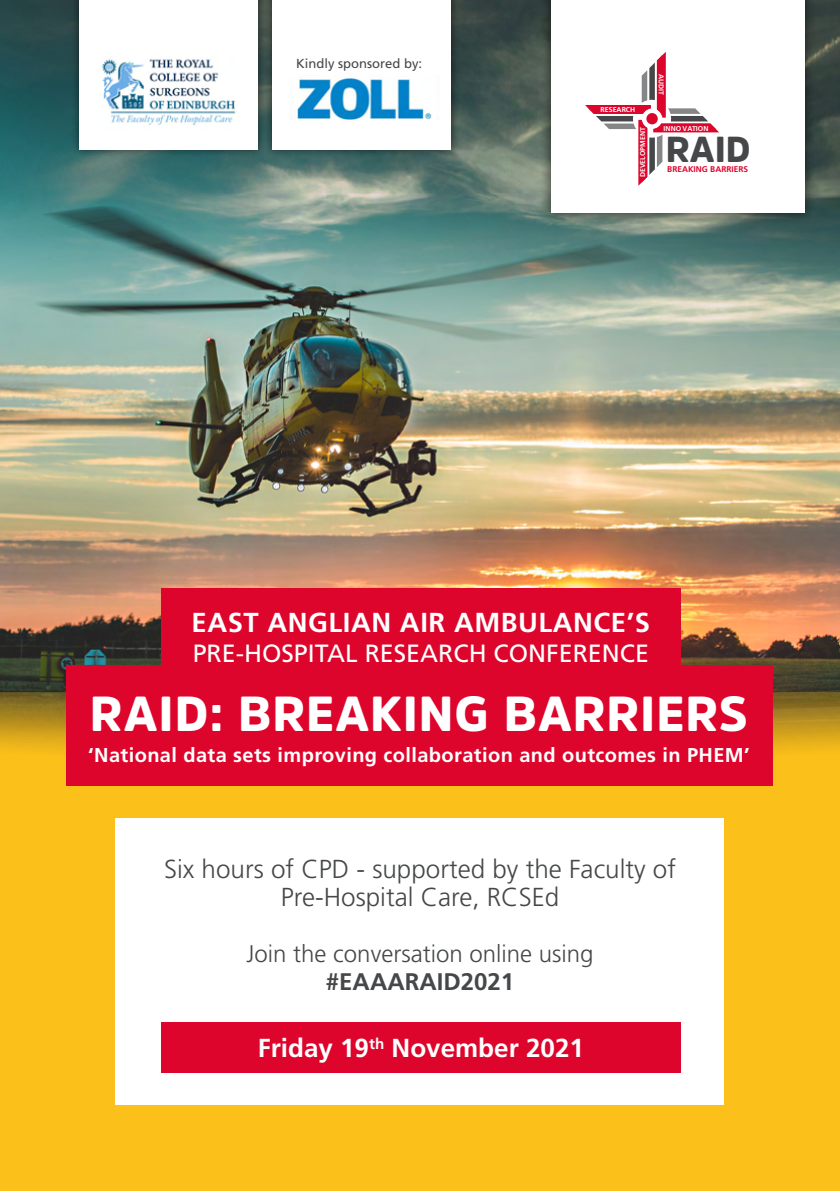
<style>
.page{position:relative;width:840px;height:1191px;background:#fff}
.page>*{position:absolute;margin:0;border:0;box-sizing:border-box;transform-origin:0 0}
.t1{font:900 48.8px "Amsi Pro";letter-spacing:.02em;color:#fff}
.t2{font:900 35.8px "Amsi Pro";color:#454749}
.t3{font:700 27.4px "Frutiger LT Std";letter-spacing:.02em;color:#fff}
.t4{font:300 26px/28px "Frutiger LT Std";color:#454749;text-align:center}
.t5{font:700 26px "Frutiger LT Std";color:#fff}
.t6{font:25px "Frutiger LT Std";color:#fff}
.t7{font:300 24px "Frutiger LT Std";color:#454749}
.t8{font:700 24px "Frutiger LT Std";color:#454749}
.t9{font:700 20px "Frutiger LT Std";letter-spacing:.02em;color:#fff}
.t10{font:13px "Frutiger LT Std";color:#454749}
.t11{font:700 8.4px "Frutiger LT Std";color:#dd052b}
.t12{font:700 7px "Frutiger LT Std";color:#fff}
</style>
<div class="page">
<img style="left:0;top:193px;width:839px;height:499px">
<div style="left:0;top:692px;width:839px;height:499px;background:#fcc01a"></div>
<img style="left:0;top:0;width:839px;height:193px">
<div style="left:264px;top:0;width:195px;height:157px;background:#000;opacity:.5"></div>
<div style="left:273px;top:0;width:178px;height:149px;background:#fff"></div>
<svg style="left:115px;top:818px;width:608px;height:286px"></svg>
<div style="left:161px;top:1022px;width:519px;height:50px;background:#dd052b"></div>
<div style="left:539px;top:0;width:276px;height:224px;background:#000;opacity:.5"></div>
<div style="left:550px;top:0;width:254px;height:213px;background:#fff"></div>
<div style="left:71px;top:0;width:195px;height:157px;background:#000;opacity:.5"></div>
<div style="left:79px;top:0;width:178px;height:149px;background:#fff"></div>
<svg style="left:585px;top:52px;width:133px;height:134px"></svg>
<div style="left:66px;top:665px;width:705px;height:120px;background:#dd052b"></div>
<div style="left:161px;top:588px;width:519px;height:97px;background:#dd052b"></div>
<img style="left:102px;top:59px;width:134px;height:67px">
<img style="left:291px;top:76px;width:141px;height:44px">
<p class="t10" style="left:296px;top:56px;width:127px">Kindly sponsored by:</p>
<p class="t12" style="left:600px;top:105px;width:36px">RESEARCH</p>
<p class="t12" style="left:638px;top:177px;width:52px;rotate:-90deg">DEVELOPMENT</p>
<p class="t12" style="left:665px;top:74px;width:23px;rotate:90deg">AUDIT</p>
<p class="t12" style="left:663px;top:124px;width:46px">INNO VATION</p>
<h2 class="t2" style="left:665px;top:124px;width:86px">RAID</h2>
<p class="t11" style="left:667px;top:164px;width:82px">BREAKING BARRIERS</p>
<p class="t3" style="left:191px;top:606px;width:460px">EAST ANGLIAN AIR AMBULANCE’S</p>
<p class="t6" style="left:193px;top:638px;width:457px">PRE-HOSPITAL RESEARCH CONFERENCE</p>
<h1 class="t1" style="left:90px;top:679px;width:659px">RAID: BREAKING BARRIERS</h1>
<p class="t9" style="left:88px;top:743px;width:662px">‘National data sets improving collaboration and outcomes in PHEM’</p>
<p class="t4" style="left:164px;top:856px;width:513px">Six hours of CPD - supported by the Faculty of<br>Pre-Hospital Care, RCSEd</p>
<p class="t7" style="left:246px;top:940px;width:348px">Join the conversation online using</p>
<p class="t8" style="left:326px;top:968px;width:190px">#EAAARAID2021</p>
<p class="t5" style="left:257px;top:1033px;width:327px">Friday 19<sup>th</sup> November 2021</p>
</div>
